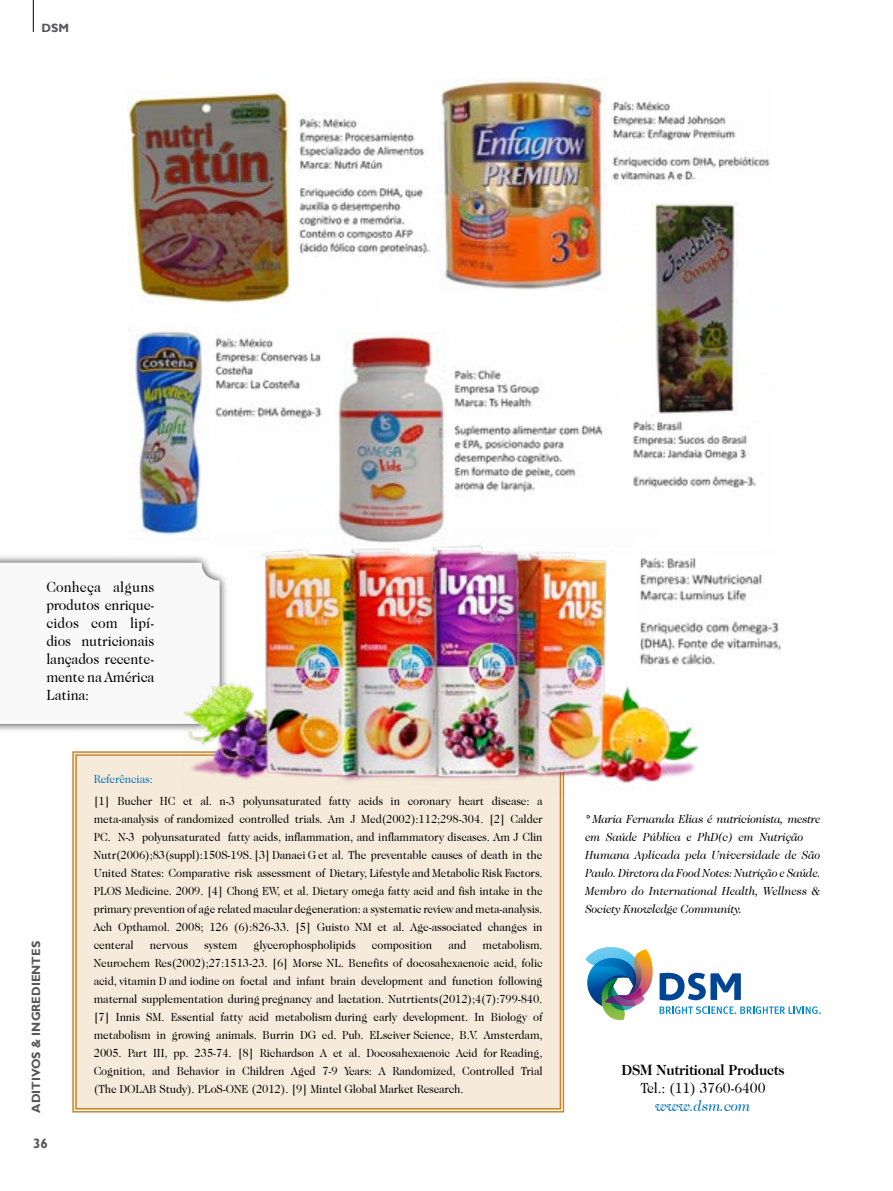
<style>
.page{position:relative;width:893px;height:1191px;background:#fff}
.page>*{position:absolute;margin:0;border:0;box-sizing:border-box;transform-origin:0 0}
.texto{font:15px/17.9px "Caslon 224 IT Cby BT";letter-spacing:-.01em;color:#000;text-align:justify;scale:.93 1}
.texto-2{font:700 15px "ITC Caslon 224";letter-spacing:-.01em;color:#000;scale:.93 1}
.texto-3{font:italic 15px "ITC Caslon 224";letter-spacing:-.01em;color:#0070c0;scale:.93 1}
.t1{font:700 13.5px "Gill Sans";color:#58585a}
.texto-4{font:12px/18px "Caslon 224 IT Cby BT";letter-spacing:-.01em;color:#000;text-align:justify;scale:.93 1}
.texto-5{font:italic 12px/18px "ITC Caslon 224";letter-spacing:-.01em;color:#000;scale:.93 1}
.t2{font:700 12px "Gill Sans";color:#58585a}
.t3{font:12px "Caslon 224 IT Cby BT";letter-spacing:-.01em;color:#0070c0;scale:.93 1}
</style>
<div class="page">
<div style="left:0;top:554px;width:228px;height:177px;background:#000;opacity:.75"></div>
<svg style="left:0;top:562px;width:156px;height:162px"></svg>
<div style="left:72px;top:751px;width:493px;height:362px;background:#f6eadb"></div>
<svg style="left:585px;top:947px;width:236px;height:74px"></svg>
<img style="left:128px;top:79px;width:642px;height:455px">
<img style="left:156px;top:528px;width:614px;height:267px">
<img style="left:623px;top:547px;width:158px;height:131px">
<hr style="left:33px;top:0;width:1px;height:32px;background:#000">
<p class="t2" style="left:42px;top:21px;width:29px">DSM</p>
<p class="texto" style="left:46px;top:578px;width:118px">Conheça alguns produtos enrique&shy;cidos com lipí&shy;dios nutricionais lançados recente&shy;mente na América Latina:</p>
<p class="t2" style="left:29px;top:1112px;width:173px;rotate:-90deg">ADITIVOS &amp; INGREDIENTES</p>
<p class="t1" style="left:33px;top:1135px;width:16px">36</p>
<p class="t3" style="left:94px;top:771px;width:65px">Referências:</p>
<p class="texto-4" style="left:94px;top:792px;width:484px">[1] Bucher HC et al. n-3 polyunsaturated fatty acids in coronary heart disease: a meta-analysis of randomized controlled trials. Am J Med(2002):112;298-304. [2] Calder PC. N-3 polyunsaturated fatty acids, inflammation, and inflammatory diseases. Am J Clin Nutr(2006);83(suppl):150S-19S. [3] Danaei G et al. The preventable causes of death in the United States: Comparative risk assessment of Dietary, Lifestyle and Metabolic Risk Factors.<br>PLOS Medicine. 2009. [4] Chong EW, et al. Dietary omega fatty acid and fish intake in the primary prevention of age related macular degeneration: a systematic review and meta-analysis.<br>Ach Opthamol. 2008; 126 (6):826-33. [5] Guisto NM et al. Age-associated changes in centeral</p>
<p class="texto-4" style="left:94px;top:936px;width:484px;text-indent:389px">metabolism.<br>Neurochem Res(2002);27:1513-23. [6] Morse NL. Benefits of docosahexaenoic acid, folic acid, vitamin D and iodine on foetal and infant brain development and function following maternal supplementation during pregnancy and lactation. Nutrtients(2012);4(7):799-840. [7] Innis SM. Essential fatty acid metabolism during early development. In Biology of metabolism in growing animals. Burrin DG ed. Pub. ELseiver Science, B.V. Amsterdam, 2005. Part III, pp. 235-74. [8] Richardson A et al. Docosahexaenoic Acid for Reading, Cognition, and Behavior in Children Aged 7-9 Years: A Randomized, Controlled Trial (The DOLAB Study). PLoS-ONE (2012). [9] Mintel Global Market Research.</p>
<p class="texto-4" style="left:150px;top:936px;width:42px">nervous</p>
<p class="texto-4" style="left:204px;top:936px;width:37px">system</p>
<p class="texto-4" style="left:254px;top:936px;width:111px">glycerophospholipids</p>
<p class="texto-4" style="left:372px;top:936px;width:66px">composition</p>
<p class="texto-4" style="left:448px;top:936px;width:21px">and</p>
<p class="texto-5" style="left:585px;top:810px;width:255px">* Maria Fernanda Elias é nutricionista, mestre em Saúde Pública e PhD(c) em Nutrição</p>
<p class="texto-5" style="left:585px;top:846px;width:255px">Humana Aplicada pela Universidade de São<br>Paulo. Diretora da Food Notes: Nutrição e Saúde.</p>
<p class="texto-5" style="left:585px;top:882px;width:254px">Membro do International Health, Wellness &amp;<br>Society Knowledge Community.</p>
<p class="texto-2" style="left:622px;top:1061px;width:177px">DSM Nutritional Products</p>
<p class="texto" style="left:640px;top:1079px;width:136px">Tel.: (11) 3760-6400</p>
<p class="texto-3" style="left:655px;top:1097px;width:104px">www.dsm.com</p>
</div>
